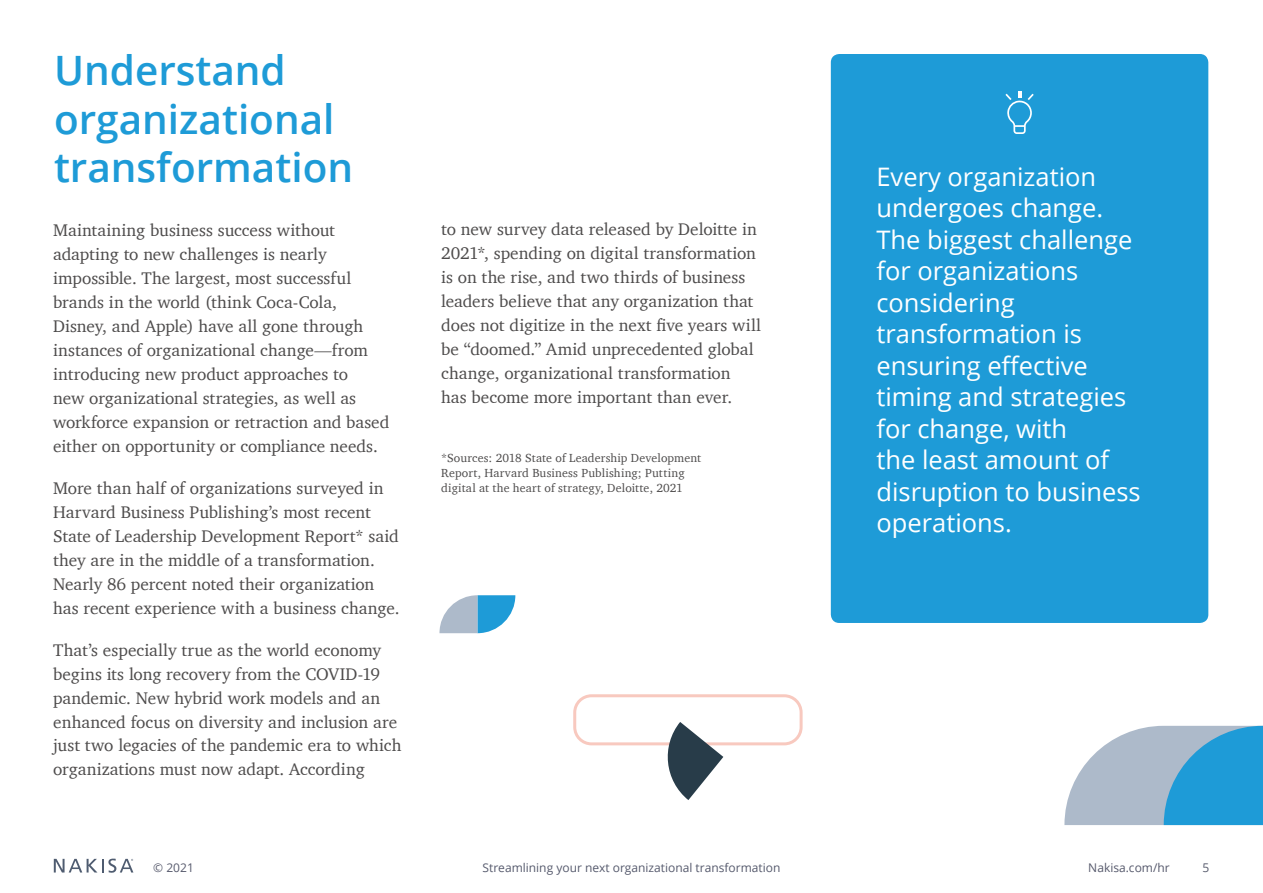
<style>
.page{position:relative;width:1263px;height:893px;background:#fff}
.page>*{position:absolute;margin:0;border:0;box-sizing:border-box;transform-origin:0 0}
.t1{font:600 40.5px/48.6px "Open Sans";color:#1e9bd7}
.t2{font:25.5px/31.5px "Open Sans";color:#fff}
.t3{font:17.25px/24px "Charter";color:#4d4b4b}
.t4{font:12px/15px "Charter";letter-spacing:.01em;color:#4d4b4b}
.t5{font:12px "Open Sans";color:#565a6d}
.t6{font:12px "Open Sans";color:#56596c}
.t7{font:12px "Open Sans";color:#565a6c}
</style>
<div class="page">
<svg style="left:54px;top:858px;width:79px;height:15px"></svg>
<svg style="left:439px;top:595px;width:76px;height:38px"></svg>
<svg style="left:1064px;top:726px;width:199px;height:99px;background:#7db5d4"></svg>
<div style="left:573px;top:694px;width:230px;height:51px;border:3px solid #f8c9bf;border-radius:17px"></div>
<svg style="left:661px;top:722px;width:62px;height:78px"></svg>
<div style="left:831px;top:54px;width:377px;height:569px;background:#1e9bd7;border-radius:9px"></div>
<svg style="left:1005px;top:91px;width:29px;height:43px"></svg>
<h1 class="t1" style="left:54px;top:50px;width:301px">Understand organizational transformation</h1>
<p class="t3" style="left:53px;top:219px;width:338px">Maintaining business success without adapting to new challenges is nearly impossible. The largest, most successful brands in the world (think Coca-Cola, Disney, and Apple) have all gone through instances of organizational change—from introducing new product approaches to<br>new organizational strategies, as well as workforce expansion or retraction and based either on opportunity or compliance needs.</p>
<p class="t3" style="left:53px;top:477px;width:348px">More than half of organizations surveyed in Harvard Business Publishing’s most recent State of Leadership Development Report* said they are in the middle of a transformation.<br>Nearly 86 percent noted their organization has recent experience with a business change.</p>
<p class="t3" style="left:53px;top:639px;width:350px">That’s especially true as the world economy begins its long recovery from the COVID-19 pandemic. New hybrid work models and an enhanced focus on diversity and inclusion are just two legacies of the pandemic era to which organizations must now adapt. According</p>
<p class="t3" style="left:441px;top:219px;width:321px">to new survey data released by Deloitte in 2021*, spending on digital transformation is on the rise, and two thirds of business leaders believe that any organization that does not digitize in the next five years will be “doomed.” Amid unprecedented global change, organizational transformation<br>has become more important than ever.</p>
<p class="t4" style="left:441px;top:451px;width:262px">*Sources: 2018 State of Leadership Development<br>Report, Harvard Business Publishing; Putting digital at the heart of strategy, Deloitte, 2021</p>
<h2 class="t2" style="left:876px;top:163px;width:266px">Every organization undergoes change.<br>The biggest challenge for organizations considering transformation is ensuring effective timing and strategies for change, with<br>the least amount of disruption to business operations.</h2>
<p class="t6" style="left:153px;top:861px;width:42px">© 2021</p>
<p class="t5" style="left:482px;top:863px;width:299px">Streamlining your next organizational transformation</p>
<p class="t6" style="left:1088px;top:863px;width:83px">Nakisa.com/hr</p>
<p class="t7" style="left:1202px;top:863px;width:8px">5</p>
</div>
